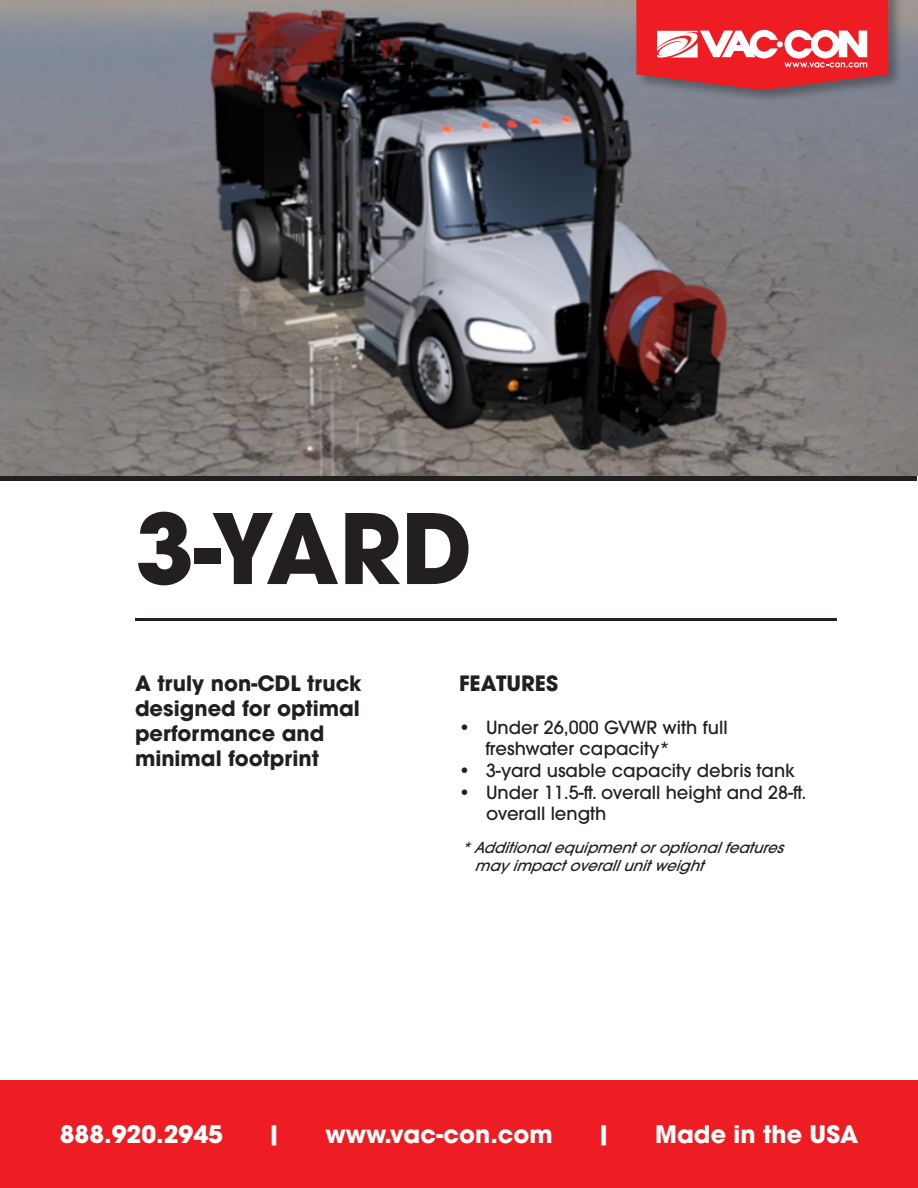
<style>
.page{position:relative;width:918px;height:1188px;background:#fff}
.page>*{position:absolute;margin:0;border:0;box-sizing:border-box;transform-origin:0 0}
.t1{font:700 96px "ITC Avant Garde Pro";color:#231f20}
.t2{font:700 24px "ITC Avant Garde Pro";color:#fff}
.t3{font:700 21px/25.2px "ITC Avant Garde Pro";color:#231f20}
.t4{font:500 18px/21.6px "ITC Avant Garde Pro";color:#231f20}
.t5{font:italic 500 15px "ITC Avant Garde Pro";color:#231f20}
</style>
<div class="page">
<div style="left:0;top:1080px;width:918px;height:108px;background:#ee1d23"></div>
<hr style="left:135px;top:618px;width:702px;height:3px;background:#231f20">
<img style="left:0;top:0;width:918px;height:476px">
<div style="left:1px;top:476px;width:916px;height:5px;background:#231f20"></div>
<div style="left:635px;top:0;width:268px;height:104px;background:#231f20;opacity:.4"></div>
<svg style="left:636px;top:0;width:252px;height:90px;background:#e5494f"></svg>
<p class="t1" style="left:135px;top:484px;width:339px">3-YARD</p>
<p class="t3" style="left:135px;top:670px;width:228px">A truly non-CDL truck designed for optimal performance and minimal footprint</p>
<p class="t3" style="left:459px;top:670px;width:101px">FEATURES</p>
<p class="t4" style="left:459px;top:716px;width:270px">• Under 26,000 GVWR with full</p>
<p class="t4" style="left:486px;top:738px;width:186px">freshwater capacity*</p>
<p class="t4" style="left:459px;top:759px;width:338px">• 3-yard usable capacity debris tank</p>
<p class="t4" style="left:486px;top:781px;width:322px;text-indent:-27px">• Under 11.5-ft. overall height and 28-ft. overall length</p>
<p class="t5" style="left:461px;top:838px;width:330px">*Additionalequipmentoroptionalfeatures</p>
<p class="t5" style="left:474px;top:856px;width:237px">mayimpactoverallunitweight</p>
<p class="t2" style="left:60px;top:1118px;width:165px">888.920.2945</p>
<p class="t2" style="left:268px;top:1118px;width:15px">|</p>
<p class="t2" style="left:325px;top:1118px;width:229px">www.vac-con.com</p>
<p class="t2" style="left:597px;top:1118px;width:15px">|</p>
<p class="t2" style="left:655px;top:1118px;width:205px">Made in the USA</p>
</div>
